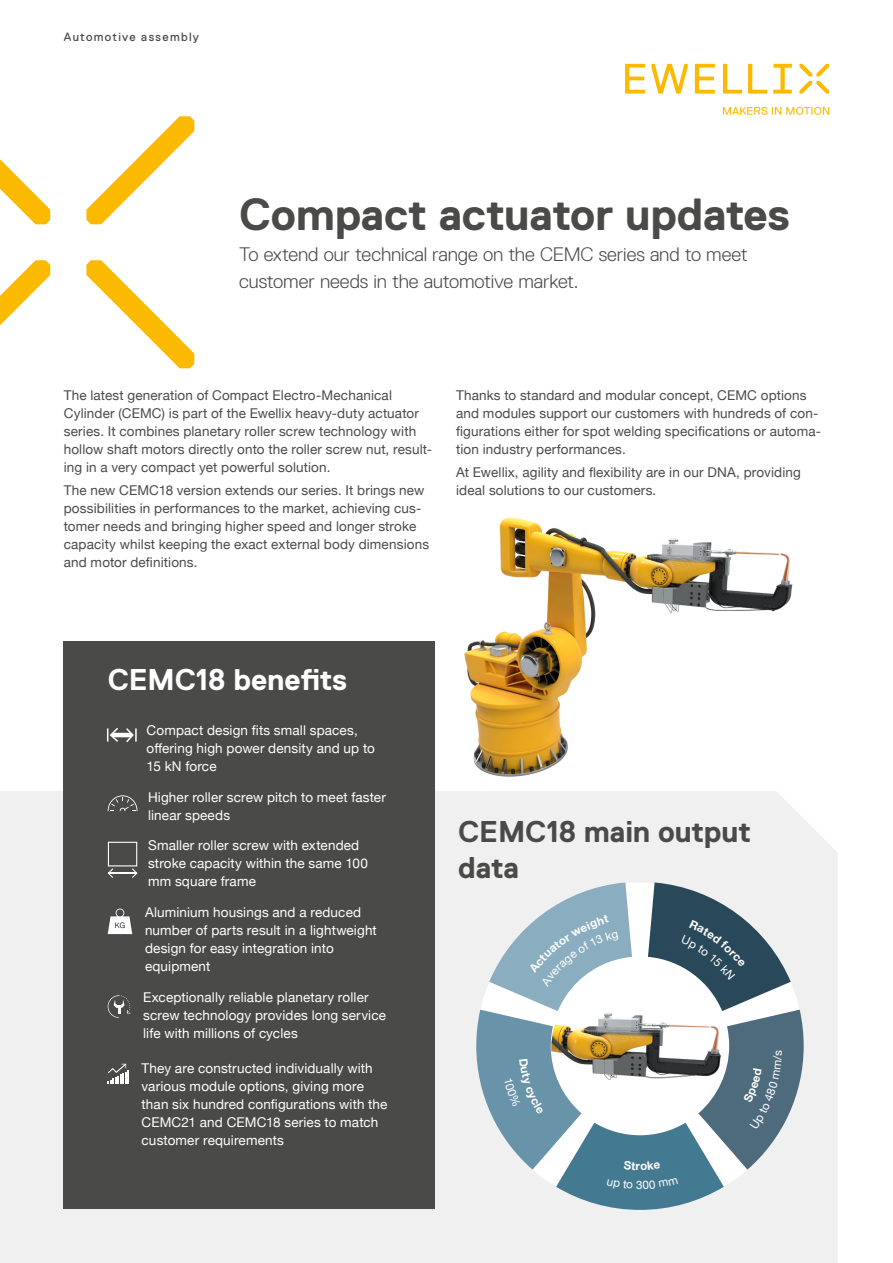
<style>
.page{position:relative;width:893px;height:1263px;background:#fff}
.page>*{position:absolute;margin:0;border:0;box-sizing:border-box;transform-origin:0 0}
.t1{font:700 45px "Replica Std";letter-spacing:-.005em;color:#4a4a49}
.t2{font:700 30px/36px "Replica Std";letter-spacing:-.005em;color:#4a4a49}
.t3{font:700 30px "Replica Std";letter-spacing:-.005em;color:#fff}
.t4{font:300 19.5px/27px "Replica Std";letter-spacing:-.005em;color:#4a4a49}
.t5{font:13.5px/18px "Helvetica Neue";letter-spacing:.01em;color:#4a4a49}
.t6{font:13.5px/18px "Helvetica Neue";letter-spacing:.01em;color:#fff}
.t7{font:12px "Replica Std";letter-spacing:.11em;color:#4a4a49}
</style>
<div class="page">
<svg style="left:86px;top:116px;width:108px;height:108px"></svg>
<svg style="left:0;top:159px;width:50px;height:65px"></svg>
<svg style="left:0;top:260px;width:50px;height:66px"></svg>
<svg style="left:86px;top:260px;width:108px;height:108px"></svg>
<svg style="left:748px;top:64px;width:19px;height:30px"></svg>
<svg style="left:723px;top:64px;width:19px;height:30px"></svg>
<svg style="left:651px;top:64px;width:37px;height:30px"></svg>
<svg style="left:625px;top:64px;width:20px;height:30px"></svg>
<svg style="left:695px;top:64px;width:20px;height:30px"></svg>
<svg style="left:773px;top:64px;width:19px;height:30px"></svg>
<svg style="left:723px;top:107px;width:106px;height:8px"></svg>
<svg style="left:799px;top:64px;width:30px;height:30px"></svg>
<div style="left:0;top:791px;width:838px;height:472px;background:#f0f0f0"></div>
<div style="left:64px;top:641px;width:371px;height:568px;background:#4a4a49"></div>
<svg style="left:107px;top:728px;width:30px;height:15px"></svg>
<svg style="left:108px;top:795px;width:29px;height:16px"></svg>
<svg style="left:108px;top:842px;width:29px;height:36px"></svg>
<svg style="left:108px;top:908px;width:24px;height:26px"></svg>
<svg style="left:108px;top:995px;width:22px;height:23px"></svg>
<svg style="left:108px;top:1064px;width:21px;height:20px"></svg>
<img style="left:464px;top:517px;width:329px;height:260px">
<svg style="left:476px;top:882px;width:328px;height:328px"></svg>
<p class="t7" style="left:64px;top:31px;width:137px">Automotive assembly</p>
<h1 class="t1" style="left:239px;top:189px;width:552px">Compact actuator updates</h1>
<h3 class="t4" style="left:239px;top:241px;width:510px">To extend our technical range on the CEMC series and to meet customer needs in the automotive market.</h3>
<p class="t5" style="left:64px;top:387px;width:370px">The latest generation of Compact Electro-Mechanical Cylinder (CEMC) is part of the Ewellix heavy-duty actuator series. It combines planetary roller screw technology with hollow shaft motors directly onto the roller screw nut, result&shy;ing in a very compact yet powerful solution.</p>
<p class="t5" style="left:64px;top:482px;width:367px">The new CEMC18 version extends our series. It brings new possibilities in performances to the market, achieving cus&shy;tomer needs and bringing higher speed and longer stroke capacity whilst keeping the exact external body dimensions and motor definitions.</p>
<p class="t5" style="left:456px;top:387px;width:367px">Thanks to standard and modular concept, CEMC options and modules support our customers with hundreds of con&shy;figurations either for spot welding specifications or automa&shy;tion industry performances.</p>
<p class="t5" style="left:456px;top:464px;width:346px">At Ewellix, agility and flexibility are in our DNA, providing ideal solutions to our customers.</p>
<h2 class="t3" style="left:108px;top:663px;width:241px">CEMC18 benefits</h2>
<p class="t6" style="left:147px;top:722px;width:230px">Compact design fits small spaces, offering high power density and up to<br>15 kN force</p>
<p class="t6" style="left:148px;top:789px;width:239px">Higher roller screw pitch to meet faster linear speeds</p>
<p class="t6" style="left:148px;top:837px;width:221px">Smaller roller screw with extended stroke capacity within the same 100 mm square frame</p>
<p class="t6" style="left:145px;top:904px;width:233px">Aluminium housings and a reduced number of parts result in a lightweight design for easy integration into equipment</p>
<p class="t6" style="left:143px;top:989px;width:244px">Exceptionally reliable planetary roller screw technology provides long service life with millions of cycles</p>
<p class="t6" style="left:142px;top:1060px;width:247px">They are constructed individually with various module options, giving more than six hundred configurations with the CEMC21 and CEMC18 series to match customer requirements</p>
<h2 class="t2" style="left:458px;top:813px;width:294px">CEMC18 main output data</h2>
</div>
